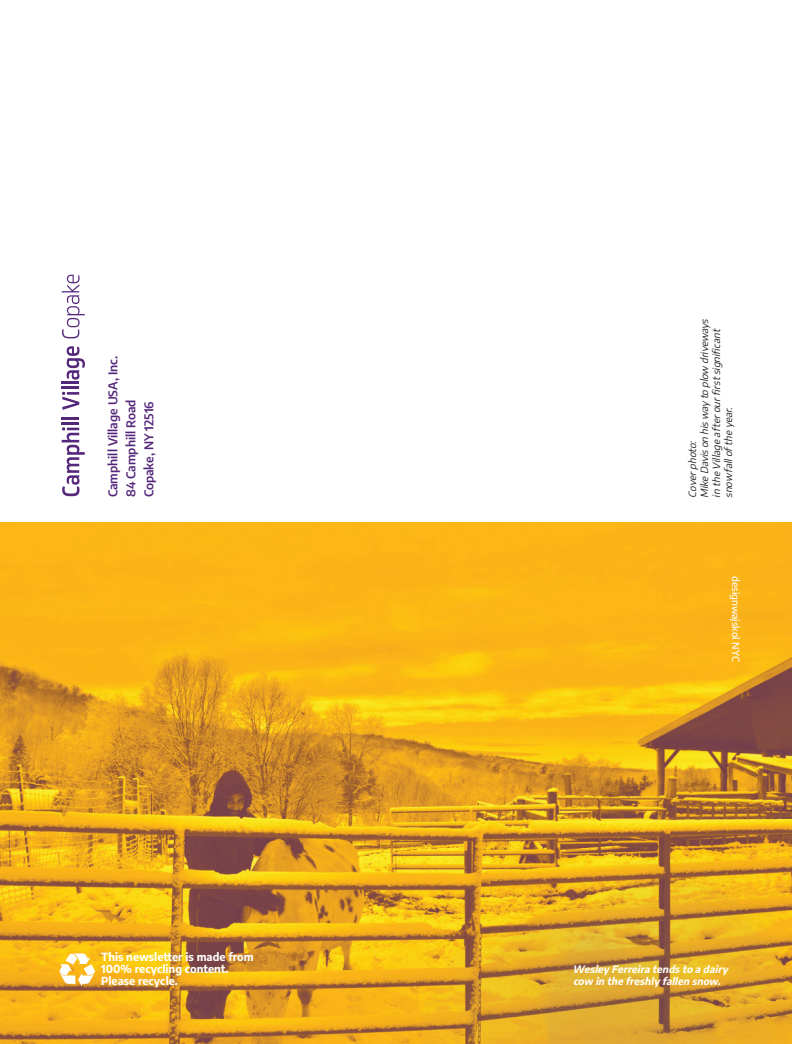
<style>
.page{position:relative;width:792px;height:1044px;background:#fff}
.page>*{position:absolute;margin:0;border:0;box-sizing:border-box;transform-origin:0 0}
.t1{font:600 12px "Encode Sans";color:#55277b}
.t2{font:700 11px "Encode Sans";color:#fff}
.t3{font:italic 10px/12px "Encode Sans";color:#231f20}
.t4{font:italic 700 10px/12px "Encode Sans";color:#fff}
.t5{font:500 10px "Encode Sans";color:#fff}
</style>
<div class="page">
<img style="left:0;top:522px;width:792px;height:522px">
<svg style="left:59px;top:953px;width:36px;height:33px"></svg>
<svg style="left:62px;top:427px;width:23px;height:69px"></svg>
<hr style="left:62px;top:422px;width:17px;height:3px;background:#55277b">
<hr style="left:62px;top:417px;width:17px;height:3px;background:#55277b">
<svg style="left:62px;top:392px;width:17px;height:18px"></svg>
<hr style="left:62px;top:386px;width:17px;height:3px;background:#55277b">
<svg style="left:62px;top:346px;width:23px;height:38px"></svg>
<svg style="left:62px;top:275px;width:23px;height:63px"></svg>
<p class="t1" style="left:104px;top:497px;width:143px;rotate:-90deg">Camphill Village USA, Inc.</p>
<p class="t1" style="left:122px;top:497px;width:99px;rotate:-90deg">84 Camphill Road</p>
<p class="t1" style="left:140px;top:497px;width:97px;rotate:-90deg">Copake, NY 12516</p>
<p class="t2" style="left:101px;top:949px;width:154px">This newsletter is made from</p>
<p class="t2" style="left:101px;top:961px;width:129px">100% recycling content.</p>
<p class="t2" style="left:101px;top:973px;width:78px">Please recycle.</p>
<p class="t3" style="left:686px;top:498px;width:183px;rotate:-90deg">Coverphoto:<br>MikeDavison hiswayto plow driveways in theVillag eafterourfirstsig nificant snowfalloftheyear.</p>
<p class="t5" style="left:743px;top:576px;width:87px;rotate:90deg">designwajskol NYC</p>
<p class="t4" style="left:573px;top:963px;width:157px">Wesley Ferreira tendsto a dairy cow in the freshly fallen snow.</p>
</div>
